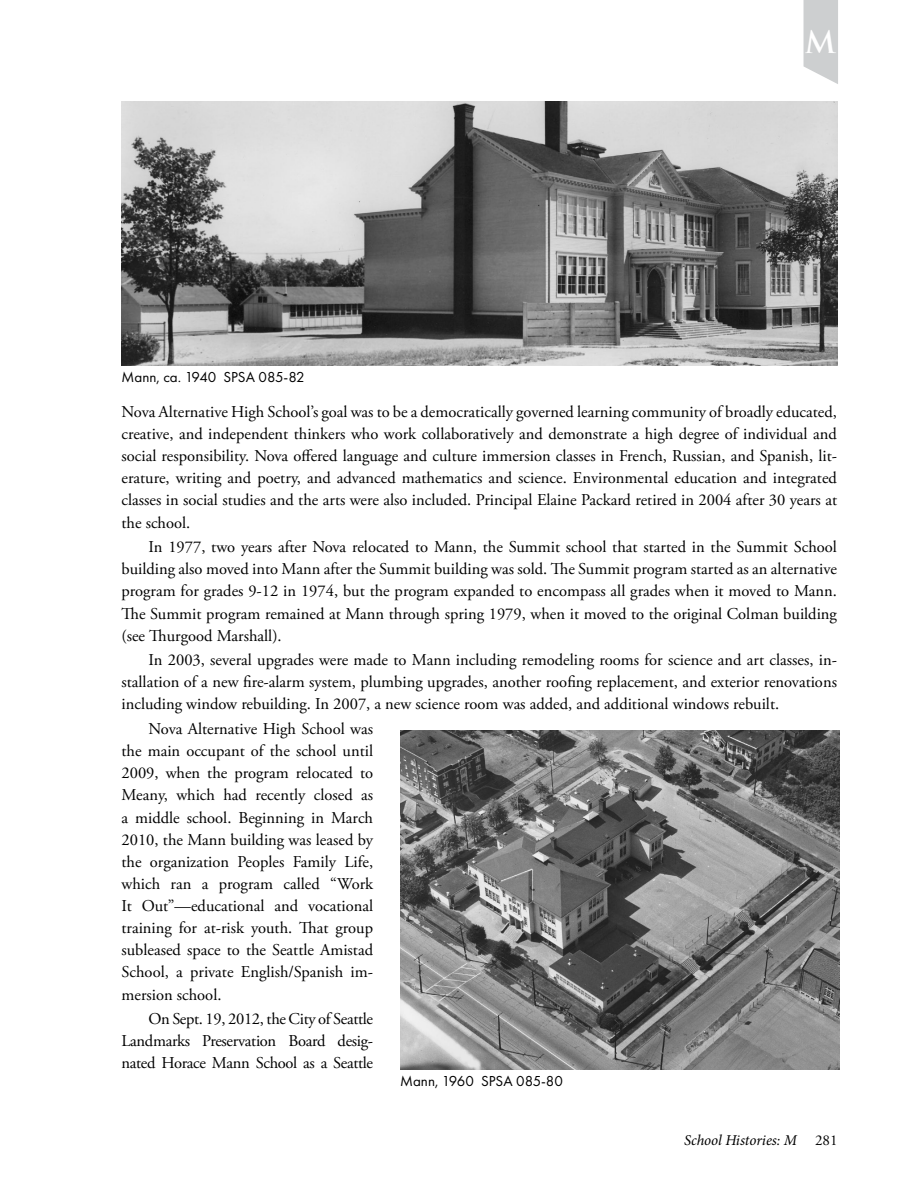
<style>
.page{position:relative;width:918px;height:1188px;background:#fff}
.page>*{position:absolute;margin:0;border:0;box-sizing:border-box;transform-origin:0 0}
.t1{font:600 30px "Trajan Pro 3";color:#fff}
.t2{font:16.5px/22.2px "Adobe Garamond Pro";color:#000;text-align:justify}
.t3{font:15px "Futura PT";color:#000}
.t4{font:italic 15px "Minion Pro";letter-spacing:-.01em;color:#000}
.s1{font-family:"Adobe Garamond Pro";font-style:normal}
</style>
<div class="page">
<svg style="left:804px;top:0;width:34px;height:84px;background:#d2d3d4"></svg>
<img style="left:400px;top:731px;width:439px;height:338px">
<img style="left:122px;top:101px;width:716px;height:265px">
<p class="t3" style="left:122px;top:368px;width:185px">Mann, ca. 1940 SPSA 085-82</p>
<h1 class="t1" style="left:805px;top:21px;width:33px">M</h1>
<p class="t2" style="left:122px;top:401px;width:717px">Nova Alternative High School’s goal was to be a democratically governed learning community of broadly educated, creative, and independent thinkers who work collaboratively and demonstrate a high degree of individual and social responsibility. Nova offered language and culture immersion classes in French, Russian, and Spanish, lit&shy;erature, writing and poetry, and advanced mathematics and science. Environmental education and integrated classes in social studies and the arts were also included. Principal Elaine Packard retired in 2004 after 30 years at the school.</p>
<p class="t2" style="left:122px;top:536px;width:717px;text-indent:27px">In 1977, two years after Nova relocated to Mann, the Summit school that started in the Summit School building also moved into Mann after the Summit building was sold. The Summit program started as an alternative program for grades 9-12 in 1974, but the program expanded to encompass all grades when it moved to Mann.<br>The Summit program remained at Mann through spring 1979, when it moved to the original Colman building (see Thurgood Marshall).</p>
<p class="t2" style="left:122px;top:649px;width:717px;text-indent:27px">In 2003, several upgrades were made to Mann including remodeling rooms for science and art classes, in&shy;stallation of a new fire-alarm system, plumbing upgrades, another roofing replacement, and exterior renovations including window rebuilding. In 2007, a new science room was added, and additional windows rebuilt.</p>
<p class="t2" style="left:122px;top:718px;width:253px;text-indent:27px">Nova Alternative High School was the main occupant of the school until 2009, when the program relocated to Meany, which had recently closed as a middle school. Beginning in March 2010, the Mann building was leased by the organization Peoples Family Life, which ran a program called “Work It Out”—educational and vocational training for at-risk youth. That group subleased space to the Seattle Amistad School, a private English/Spanish im&shy;mersion school.</p>
<p class="t2" style="left:122px;top:1008px;width:253px;text-indent:27px">On Sept. 19, 2012, the City of Seattle Landmarks Preservation Board desig&shy;nated Horace Mann School as a Seattle</p>
<p class="t3" style="left:400px;top:1072px;width:164px">Mann, 1960 SPSA 085-80</p>
<p class="t4" style="left:684px;top:1130px;width:155px">School Histories: M <span class="s1">281</span></p>
</div>
